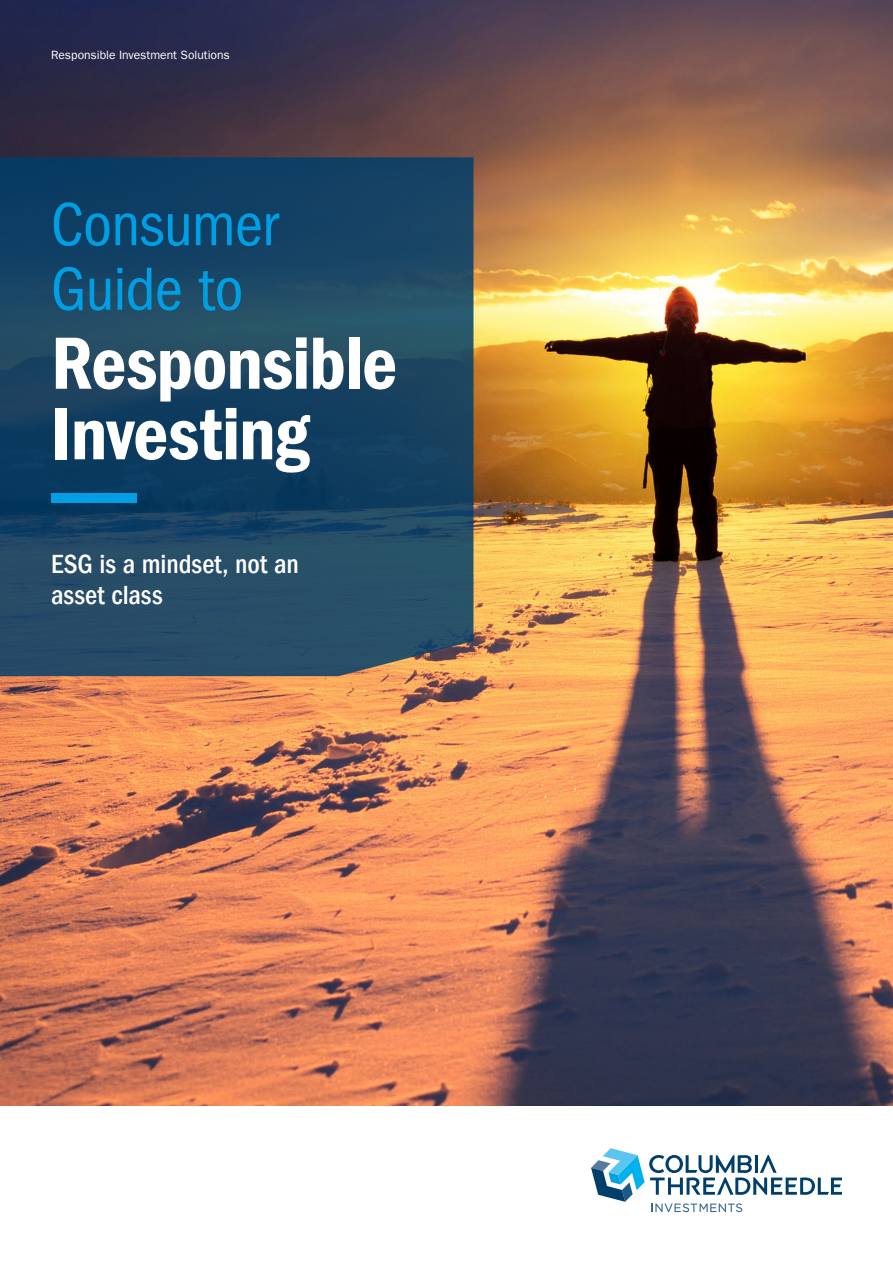
<style>
.page{position:relative;width:893px;height:1263px;background:#fff}
.page>*{position:absolute;margin:0;border:0;box-sizing:border-box;transform-origin:0 0}
.t1{font:76.5px/70.5px "ITC Frank Gofor Ameriprise Dm Cn";letter-spacing:-.01em;color:#fff}
.t2{font:condensed 63px/64.5px "ITC Frank Gofor Ameriprise";letter-spacing:-.01em;color:#009fe3}
.t3{font:500 condensed 27px/31.5px "ITC Frank Gofor Ameriprise";color:#fff}
.t4{font:12px "ITC Frank Gofor Ameriprise";color:#fff}
</style>
<div class="page">
<svg style="left:591px;top:1148px;width:251px;height:64px"></svg>
<img style="left:0;top:0;width:893px;height:1106px">
<svg style="left:0;top:157px;width:473px;height:519px;background:#1c4663"></svg>
<div style="left:51px;top:493px;width:85px;height:10px;background:#009fe3"></div>
<p class="t4" style="left:51px;top:48px;width:180px">Responsible Investment Solutions</p>
<h2 class="t2" style="left:51px;top:193px;width:229px">Consumer<br>Guide to</h2>
<h1 class="t1" style="left:51px;top:328px;width:348px">Responsible<br>Investing</h1>
<h3 class="t3" style="left:51px;top:548px;width:249px">ESG is a mindset, not an asset class</h3>
</div>
